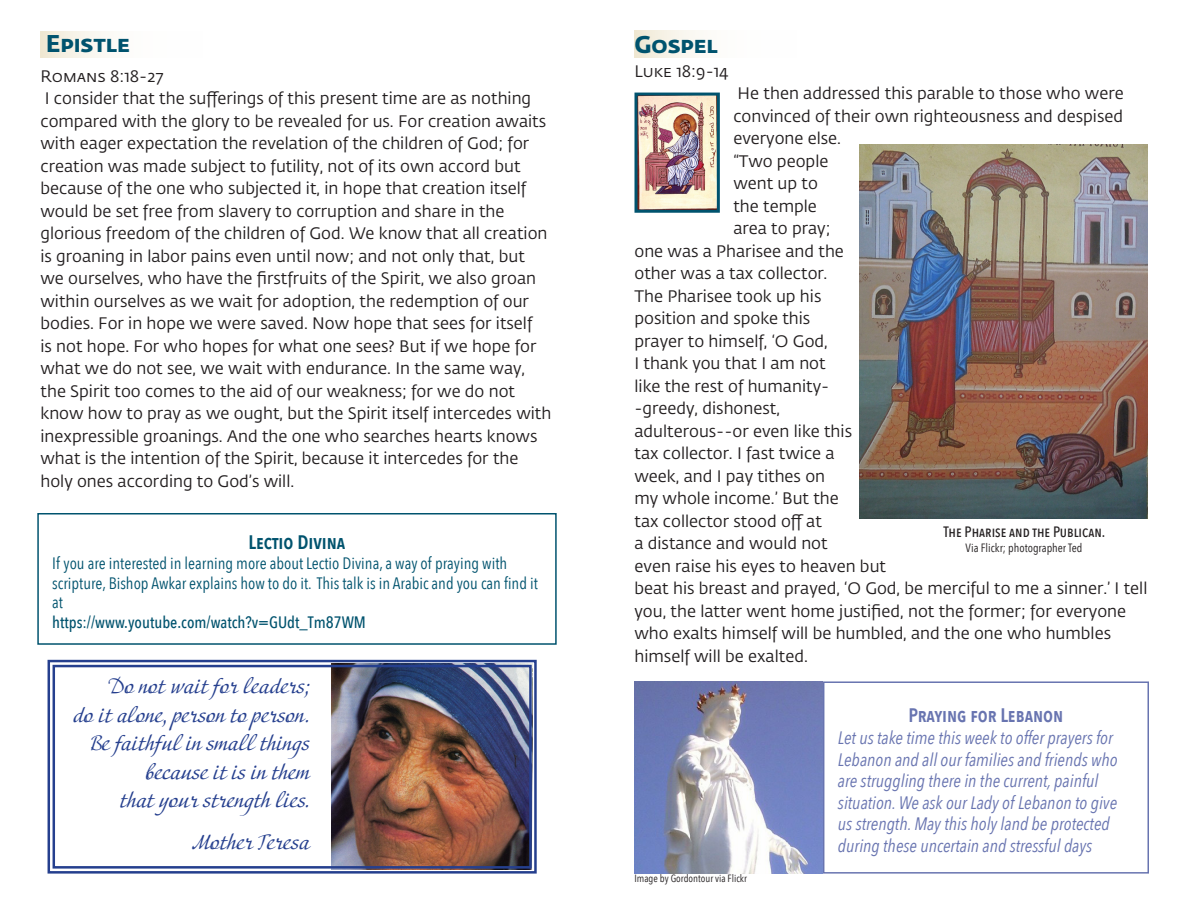
<style>
.page{position:relative;width:1188px;height:918px;background:#fff}
.page>*{position:absolute;margin:0;border:0;box-sizing:border-box;transform-origin:0 0}
.t1{font:700 24px "Fedra Sans Std";color:#00536e}
.t2{font:21px/28.5px "Adventure";color:#253f8e;text-align:right}
.t3{font:600 19.5px "Avenir Next Condensed";color:#6874b0}
.t4{font:600 19.5px "Avenir Next Condensed";color:#00536e}
.t5{font:italic 18px/21.6px "Avenir Next Condensed";color:#6874b0}
.t6{font:16.5px/22.5px "Fedra Sans Std";color:#231f20}
.t7{font:16.5px/19.8px "Avenir Next Condensed";color:#00536e}
.t8{font:500 16.5px "Avenir Next Condensed";color:#00536e}
.t9{font:500 15px "Avenir Next Condensed";color:#231f20}
.t10{font:12px "Avenir Next Condensed";color:#231f20}
.t11{font:10.5px "Avenir Next Condensed";color:#231f20}
</style>
<div class="page">
<div style="left:634px;top:31px;width:208px;height:27px;background:linear-gradient(to right,#f5f0e3,#fff)"></div>
<div style="left:40px;top:31px;width:208px;height:27px;background:linear-gradient(to right,#f5f0e3,#fff)"></div>
<img style="left:638px;top:97px;width:78px;height:112px">
<div style="left:634px;top:93px;width:86px;height:120px;border:3px solid #00536e"></div>
<img style="left:860px;top:144px;width:288px;height:374px">
<img style="left:47px;top:659px;width:490px;height:215px">
<div style="left:53px;top:665px;width:479px;height:204px;border:2px solid #253f8e"></div>
<div style="left:37px;top:513px;width:520px;height:132px;border:2px solid #00536e"></div>
<div style="left:823px;top:681px;width:326px;height:193px;border:2px solid #6874b0"></div>
<img style="left:634px;top:681px;width:189px;height:193px">
<p class="t1" style="left:46px;top:28px;width:86px">Epistle</p>
<p class="t6" style="left:40px;top:65px;width:125px">Romans 8:18-27</p>
<p class="t6" style="left:40px;top:88px;width:512px">I consider that the sufferings of this present time are as nothing compared with the glory to be revealed for us. For creation awaits with eager expectation the revelation of the children of God; for creation was made subject to futility, not of its own accord but because of the one who subjected it, in hope that creation itself would be set free from slavery to corruption and share in the glorious freedom of the children of God. We know that all creation is groaning in labor pains even until now; and not only that, but we ourselves, who have the firstfruits of the Spirit, we also groan within ourselves as we wait for adoption, the redemption of our bodies. For in hope we were saved. Now hope that sees for itself<br>is not hope. For who hopes for what one sees? But if we hope for what we do not see, we wait with endurance. In the same way, the Spirit too comes to the aid of our weakness; for we do not know how to pray as we ought, but the Spirit itself intercedes with inexpressible groanings. And the one who searches hearts knows what is the intention of the Spirit, because it intercedes for the holy ones according to God’s will.</p>
<p class="t4" style="left:249px;top:525px;width:98px">Lectio Divina</p>
<p class="t7" style="left:52px;top:552px;width:487px">If you are interested in learning more about Lectio Divina, a way of praying with scripture, Bishop Awkar explains how to do it. This talk is in Arabic and you can find it at</p>
<p class="t8" style="left:52px;top:612px;width:315px">https://www.youtube.com/watch?v=GUdt_Tm87WM</p>
<p class="t2" style="left:107px;top:674px;width:204px">Do not wait for leaders;</p>
<p class="t2" style="left:73px;top:703px;width:238px">do it alone, person to person.<br>Be faithful in small things because it is in them</p>
<p class="t2" style="left:120px;top:788px;width:192px">that your strength lies.</p>
<p class="t2" style="left:193px;top:830px;width:118px">Mother Teresa</p>
<p class="t1" style="left:634px;top:29px;width:85px">Gospel</p>
<p class="t6" style="left:634px;top:60px;width:96px">Luke 18:9-14</p>
<p class="t6" style="left:738px;top:82px;width:388px">He then addressed this parable to those who were</p>
<p class="t6" style="left:733px;top:105px;width:391px">convinced of their own righteousness and despised</p>
<p class="t6" style="left:733px;top:127px;width:109px">everyone else.</p>
<p class="t6" style="left:733px;top:150px;width:97px">“Two people</p>
<p class="t6" style="left:733px;top:172px;width:86px">went up to</p>
<p class="t6" style="left:733px;top:195px;width:85px">the temple</p>
<p class="t6" style="left:733px;top:217px;width:99px">area to pray;</p>
<p class="t6" style="left:634px;top:240px;width:211px">one was a Pharisee and the</p>
<p class="t6" style="left:634px;top:262px;width:194px">other was a tax collector.</p>
<p class="t6" style="left:634px;top:285px;width:188px">The Pharisee took up his</p>
<p class="t6" style="left:634px;top:307px;width:177px">position and spoke this</p>
<p class="t6" style="left:634px;top:330px;width:195px">prayer to himself, ‘O God,</p>
<p class="t6" style="left:634px;top:352px;width:193px">I thank you that I am not</p>
<p class="t6" style="left:634px;top:375px;width:196px">like the rest of humanity-</p>
<p class="t6" style="left:634px;top:397px;width:147px">-greedy, dishonest,</p>
<p class="t6" style="left:634px;top:420px;width:219px">adulterous--or even like this</p>
<p class="t6" style="left:634px;top:442px;width:202px">tax collector. I fast twice a</p>
<p class="t6" style="left:634px;top:465px;width:192px">week, and I pay tithes on</p>
<p class="t6" style="left:634px;top:487px;width:206px">my whole income.’ But the</p>
<p class="t6" style="left:634px;top:510px;width:189px">tax collector stood off at</p>
<p class="t6" style="left:634px;top:532px;width:195px">a distance and would not</p>
<p class="t6" style="left:634px;top:555px;width:253px">even raise his eyes to heaven but</p>
<p class="t6" style="left:634px;top:577px;width:514px">beat his breast and prayed, ‘O God, be merciful to me a sinner.’ I tell</p>
<p class="t6" style="left:634px;top:600px;width:493px">you, the latter went home justified, not the former; for everyone</p>
<p class="t6" style="left:634px;top:622px;width:478px">who exalts himself will be humbled, and the one who humbles</p>
<p class="t6" style="left:634px;top:645px;width:175px">himself will be exalted.</p>
<p class="t9" style="left:943px;top:522px;width:163px">The Pharise and the Publican.</p>
<p class="t10" style="left:966px;top:537px;width:118px">Via Flickr; photographer Ted</p>
<p class="t11" style="left:634px;top:869px;width:114px">Image by Gordontour via Flickr</p>
<p class="t3" style="left:909px;top:699px;width:156px">Praying for Lebanon</p>
<p class="t5" style="left:838px;top:727px;width:281px">Let us take time this week to offer prayers for Lebanon and all our families and friends who are struggling there in the current, painful situation. We ask our Lady of Lebanon to give us strength. May this holy land be protected during these uncertain and stressful days</p>
</div>
